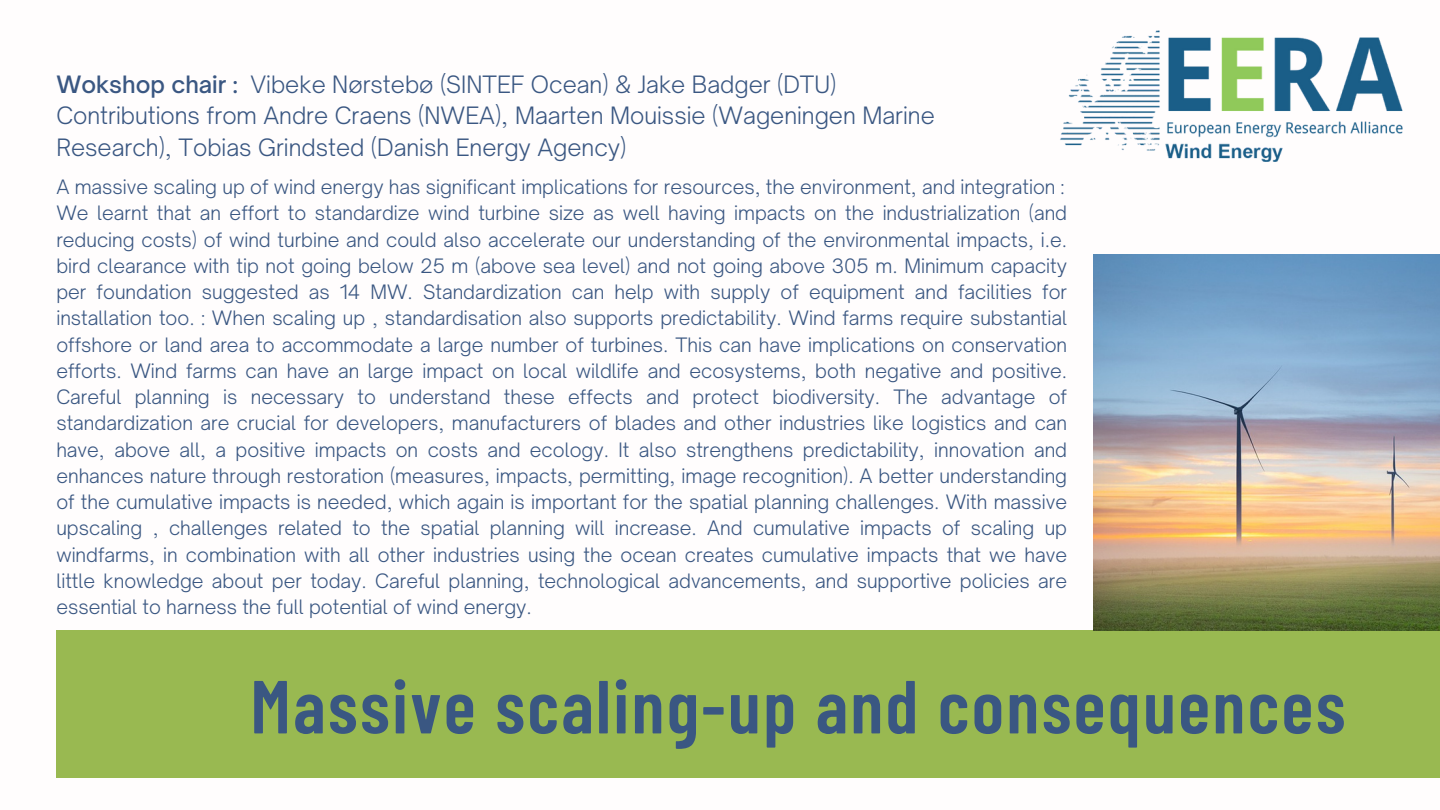
<style>
.page{position:relative;width:1440px;height:810px;background:#fff}
.page>*{position:absolute;margin:0;border:0;box-sizing:border-box;transform-origin:0 0}
.t1{font:600 75px "Barlow Condensed";letter-spacing:.03em;color:#3a5782}
.t2{font:300 22.9px/31.5px "Open Sauce One";color:#3a5782}
.t3{font:300 19px/26.2px "Open Sauce One";color:#3a5782;text-align:justify}
.s1{font-weight:500}
</style>
<div class="page">
<div style="left:56px;top:630px;width:1384px;height:148px;background:#99b951"></div>
<img style="left:1060px;top:30px;width:343px;height:132px">
<img style="left:1094px;top:255px;width:346px;height:375px">
<p class="t2" style="left:56px;top:68px;width:782px"><span class="s1">Wokshop chair :</span> Vibeke Nørstebø (SINTEF Ocean) &amp; Jake Badger (DTU)</p>
<p class="t2" style="left:56px;top:100px;width:880px">Contributions from Andre Craens (NWEA), Maarten Mouissie (Wageningen Marine<br>Research), Tobias Grindsted (Danish Energy Agency)</p>
<p class="t3" style="left:56px;top:174px;width:1009px">A massive scaling up of wind energy has significant implications for resources, the environment, and integration :</p>
<p class="t3" style="left:56px;top:200px;width:1012px">We learnt that an effort to standardize wind turbine size as well having impacts on the industrialization (and reducing costs) of wind turbine and could also accelerate our understanding of the environmental impacts, i.e. bird clearance with tip not going below 25 m (above sea level) and not going above 305 m. Minimum capacity per foundation suggested as 14 MW. Standardization can help with supply of equipment and facilities for installation too. : When scaling up , standardisation also supports predictability. Wind farms require substantial offshore or land area to accommodate a large number of turbines. This can have implications on conservation efforts. Wind farms can have an large impact on local wildlife and ecosystems, both negative and positive.<br>Careful planning is necessary to understand these effects and protect biodiversity. The advantage of standardization are crucial for developers, manufacturers of blades and other industries like logistics and can have, above all, a positive impacts on costs and ecology. It also strengthens predictability, innovation and enhances nature through restoration (measures, impacts, permitting, image recognition). A better understanding of the cumulative impacts is needed, which again is important for the spatial planning challenges. With massive upscaling , challenges related to the spatial planning will increase. And cumulative impacts of scaling up windfarms, in combination with all other industries using the ocean creates cumulative impacts that we have little knowledge about per today. Careful planning, technological advancements, and supportive policies are essential to harness the full potential of wind energy.</p>
<p class="t1" style="left:250px;top:658px;width:1097px">Massive scaling-up and consequences</p>
</div>
